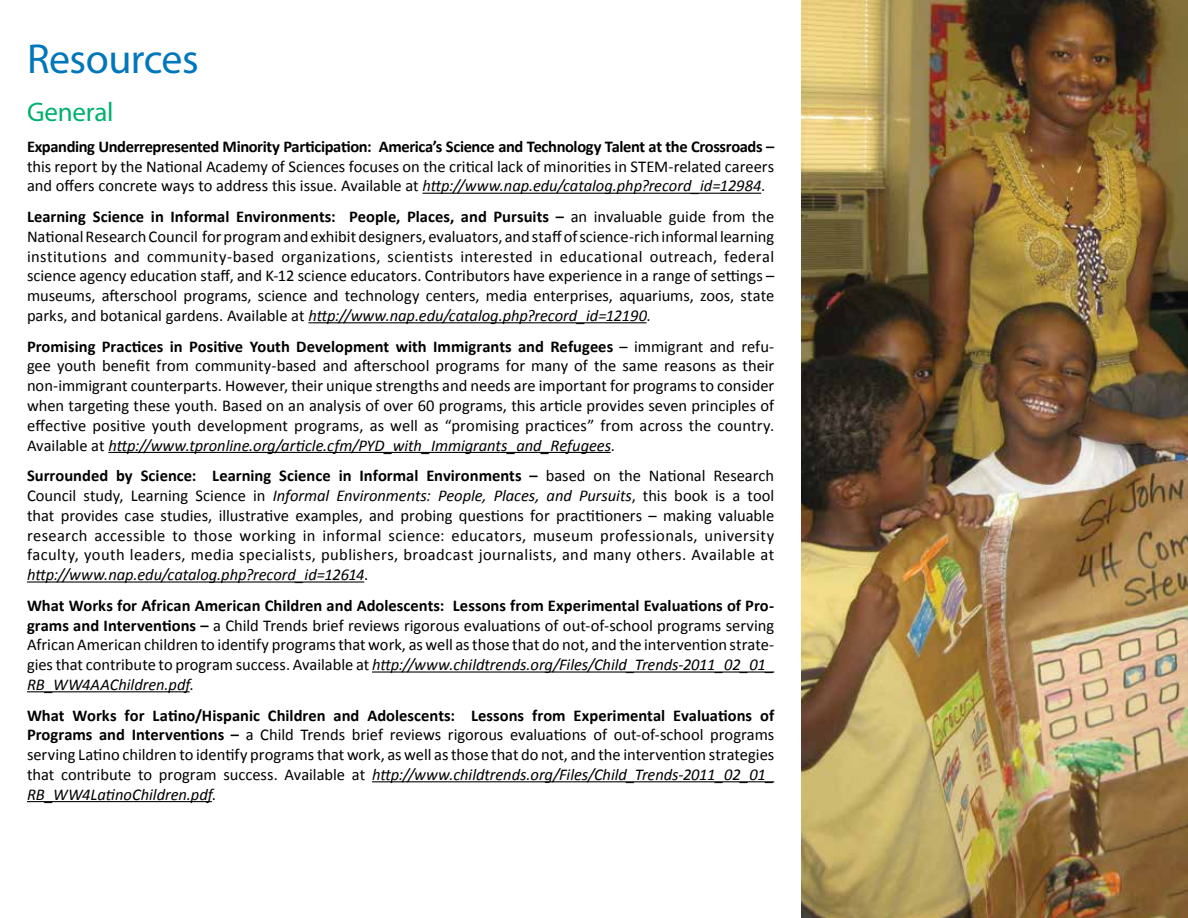
<style>
.page{position:relative;width:1188px;height:918px;background:#fff}
.page>*{position:absolute;margin:0;border:0;box-sizing:border-box;transform-origin:0 0}
.t1{font:42px "Myriad Pro";letter-spacing:-.015em;color:#07b}
.t2{font:27px "Myriad Pro";letter-spacing:-.005em;color:#00b16e}
.t3{font:16.5px/19.8px "Calibri";color:#000;text-align:justify}
.t4{font:700 16.5px "Calibri";letter-spacing:-.025em;color:#000}
.s1{font-style:italic}
.s2{font-weight:700}
</style>
<div class="page">
<hr style="left:423px;top:193px;width:338px;height:1px;background:#000">
<hr style="left:308px;top:322px;width:339px;height:1px;background:#000">
<hr style="left:108px;top:452px;width:503px;height:1px;background:#000">
<hr style="left:27px;top:581px;width:337px;height:2px;background:#000">
<hr style="left:372px;top:671px;width:402px;height:2px;background:#000">
<hr style="left:27px;top:691px;width:163px;height:1px;background:#000">
<hr style="left:372px;top:781px;width:402px;height:1px;background:#000">
<hr style="left:27px;top:801px;width:185px;height:1px;background:#000">
<img style="left:801px;top:0;width:387px;height:918px">
<h1 class="t1" style="left:27px;top:33px;width:173px">Resources</h1>
<h2 class="t2" style="left:27px;top:95px;width:88px">General</h2>
<p class="t4" style="left:27px;top:136px;width:749px">Expanding Underrepresented Minority Participation: America’s Science and Technology Talent at the Crossroads –</p>
<p class="t3" style="left:27px;top:156px;width:749px">this report by the National Academy of Sciences focuses on the critical lack of minorities in STEM-related careers and offers concrete ways to address this issue. Available at <span class="s1">http://www.nap.edu/catalog.php?record_id=12984</span>.</p>
<p class="t3" style="left:27px;top:207px;width:749px"><span class="s2">Learning Science in Informal Environments: People, Places, and Pursuits –</span> an invaluable guide from the National Research Council for program and exhibit designers, evaluators, and staff of science-rich informal learning institutions and community-based organizations, scientists interested in educational outreach, federal science agency education staff, and K-12 science educators. Contributors have experience in a range of settings – museums, afterschool programs, science and technology centers, media enterprises, aquariums, zoos, state parks, and botanical gardens. Available at <span class="s1">http://www.nap.edu/catalog.php?record_id=12190</span>.</p>
<p class="t3" style="left:27px;top:336px;width:749px"><span class="s2">Promising Practices in Positive Youth Development with Immigrants and Refugees</span> – immigrant and refu&shy;gee youth benefit from community-based and afterschool programs for many of the same reasons as their non-immigrant counterparts. However, their unique strengths and needs are important for programs to consider when targeting these youth. Based on an analysis of over 60 programs, this article provides seven principles of effective positive youth development programs, as well as “promising practices” from across the country.<br>Available at <span class="s1">http://www.tpronline.org/article.cfm/PYD_with_Immigrants_and_Refugees</span>.</p>
<p class="t3" style="left:27px;top:466px;width:749px"><span class="s2">Surrounded by Science: Learning Science in Informal Environments –</span> based on the National Research Council study, Learning Science in <span class="s1">Informal Environments: People, Places, and Pursuits</span>, this book is a tool that provides case studies, illustrative examples, and probing questions for practitioners – making valuable research accessible to those working in informal science: educators, museum professionals, university faculty, youth leaders, media specialists, publishers, broadcast journalists, and many others. Available at <span class="s1">http://www.nap.edu/catalog.php?record_id=12614</span>.</p>
<p class="t3" style="left:27px;top:595px;width:749px"><span class="s2">What Works for African American Children and Adolescents: Lessons from Experimental Evaluations of Pro&shy;grams and Interventions –</span> a Child Trends brief reviews rigorous evaluations of out-of-school programs serving African American children to identify programs that work, as well as those that do not, and the intervention strate&shy;gies that contribute to program success. Available at <span class="s1">http://www.childtrends.org/Files/Child_Trends-2011_02_01_ RB_WW4AAChildren.pdf</span>.</p>
<p class="t3" style="left:27px;top:705px;width:749px"><span class="s2">What Works for Latino/Hispanic Children and Adolescents: Lessons from Experimental Evaluations of Programs and Interventions –</span> a Child Trends brief reviews rigorous evaluations of out-of-school programs serving Latino children to identify programs that work, as well as those that do not, and the intervention strategies that contribute to program success. Available at <span class="s1">http://www.childtrends.org/Files/Child_Trends-2011_02_01_ RB_WW4LatinoChildren.pdf</span>.</p>
</div>
